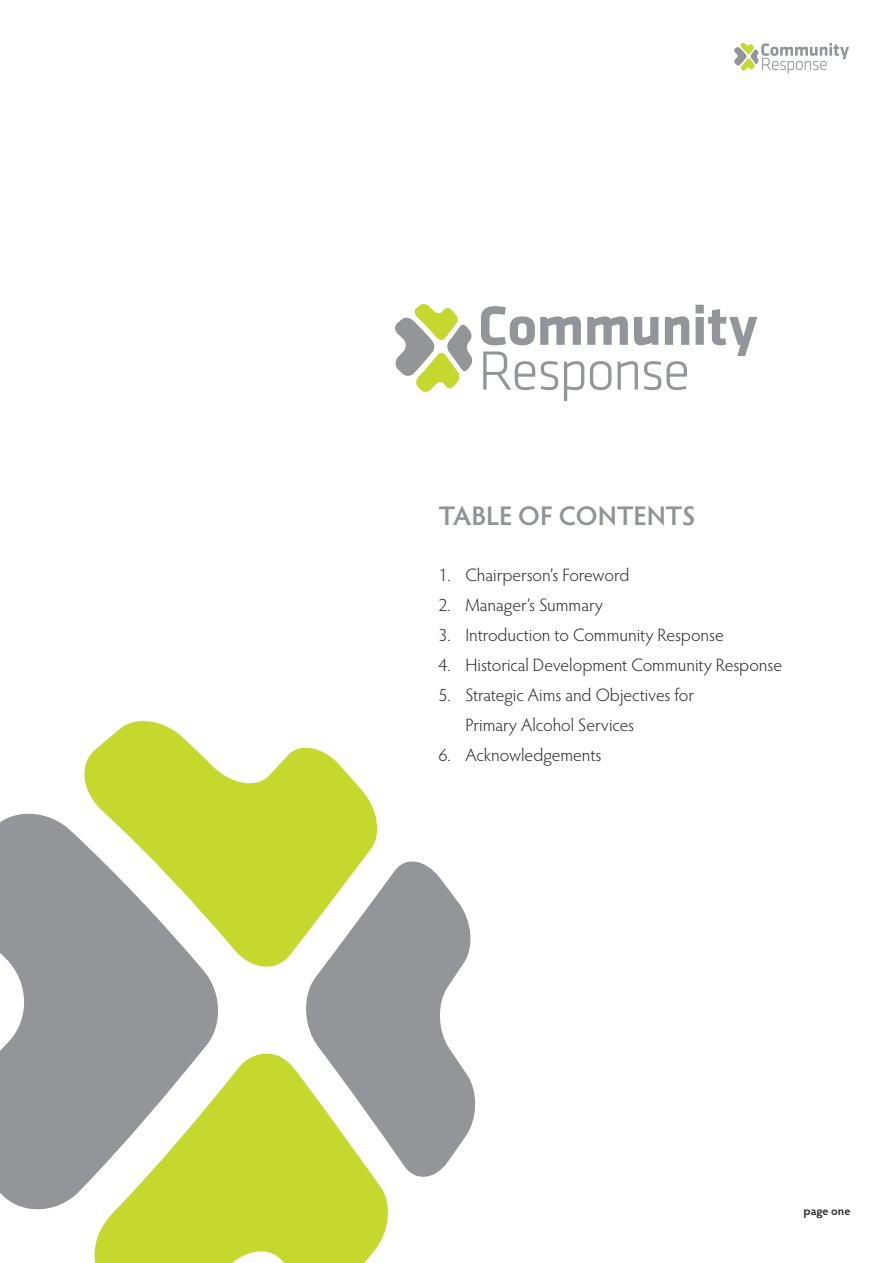
<style>
.page{position:relative;width:893px;height:1263px;background:#fff}
.page>*{position:absolute;margin:0;border:0;box-sizing:border-box;transform-origin:0 0}
.t1{font:600 27px "Hypatia Sans Pro";letter-spacing:-.01em;color:#919396}
.t2{font:300 18px/30px "Hypatia Sans Pro";color:#272627}
.t3{font:600 12px "Hypatia Sans Pro";color:#272627}
</style>
<div class="page">
<svg style="left:0;top:813px;width:218px;height:397px;background:#9a9c9f"></svg>
<svg style="left:306px;top:861px;width:170px;height:316px;fill:#939598"></svg>
<svg style="left:88px;top:1048px;width:304px;height:215px;fill:#c5d82d"></svg>
<svg style="left:78px;top:721px;width:304px;height:251px;fill:#c5d82d"></svg>
<svg style="left:734px;top:43px;width:115px;height:31px"></svg>
<svg style="left:395px;top:304px;width:78px;height:88px"></svg>
<svg style="left:481px;top:306px;width:100px;height:39px"></svg>
<svg style="left:587px;top:316px;width:41px;height:29px"></svg>
<svg style="left:634px;top:317px;width:24px;height:28px"></svg>
<svg style="left:665px;top:316px;width:24px;height:29px"></svg>
<svg style="left:696px;top:305px;width:61px;height:51px"></svg>
<svg style="left:483px;top:351px;width:52px;height:39px"></svg>
<svg style="left:541px;top:361px;width:17px;height:29px"></svg>
<svg style="left:564px;top:361px;width:20px;height:40px"></svg>
<svg style="left:590px;top:361px;width:21px;height:29px"></svg>
<svg style="left:618px;top:361px;width:20px;height:29px"></svg>
<svg style="left:644px;top:361px;width:43px;height:29px"></svg>
<h1 class="t1" style="left:439px;top:505px;width:258px">TABLE OF CONTENTS</h1>
<p class="t2" style="left:439px;top:561px;width:192px">1. Chairperson’s Foreword</p>
<p class="t2" style="left:439px;top:591px;width:166px">2. Manager’s Summary</p>
<p class="t2" style="left:439px;top:621px;width:287px">3. Introduction to Community Response</p>
<p class="t2" style="left:439px;top:651px;width:345px">4. Historical Development Community Response</p>
<p class="t2" style="left:465px;top:681px;width:230px;text-indent:-27px">5. Strategic Aims and Objectives for<br>Primary Alcohol Services</p>
<p class="t2" style="left:439px;top:741px;width:164px">6. Acknowledgements</p>
<p class="t3" style="left:804px;top:1206px;width:48px">page one</p>
</div>
